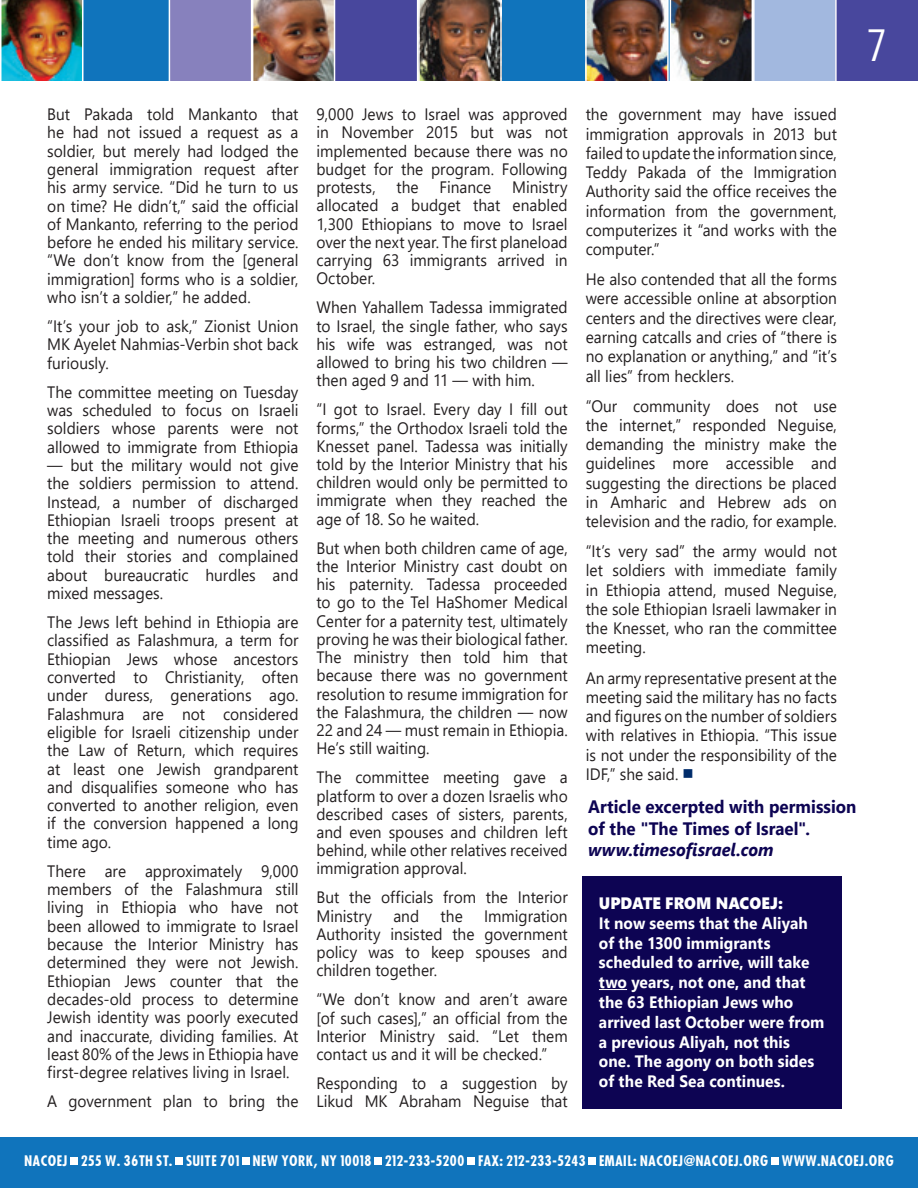
<style>
.page{position:relative;width:918px;height:1188px;background:#fff}
.page>*{position:absolute;margin:0;border:0;box-sizing:border-box;transform-origin:0 0}
.t1{font:45px "Segoe Condensed";color:#fff}
.t2{font:700 18px/21.6px "Segoe UI";color:#0d0453;scale:.94 1}
.t3{font:italic 700 18px "Segoe UI";color:#0d0453;scale:.94 1}
.t4{font:16.5px/18.3px "Segoe UI";color:#231f20;text-align:justify;scale:.94 1}
.t5{font:700 16.5px/19.8px "Segoe UI";letter-spacing:.005em;color:#fff;scale:.94 1}
.t6{font:16.5px "Segoe UI Black";color:#fff;scale:.94 1}
.t7{font:700 14.25px "Futura Cond";color:#fff}
.s1{color:#002c6b}
</style>
<div class="page">
<div style="left:83px;top:0;width:502px;height:81px;background:#1074bc"></div>
<img style="left:1px;top:0;width:81px;height:81px">
<div style="left:582px;top:876px;width:259px;height:232px;background:#0d0453"></div>
<svg style="left:599px;top:989px;width:28px;height:1px"></svg>
<img style="left:169px;top:0;width:333px;height:81px">
<div style="left:0;top:1134px;width:918px;height:54px;background:#1074bc"></div>
<div style="left:71px;top:1158px;width:7px;height:7px;background:#fff"></div>
<div style="left:176px;top:1158px;width:7px;height:7px;background:#fff"></div>
<div style="left:242px;top:1158px;width:8px;height:7px;background:#fff"></div>
<div style="left:375px;top:1158px;width:7px;height:7px;background:#fff"></div>
<div style="left:468px;top:1158px;width:7px;height:7px;background:#fff"></div>
<div style="left:589px;top:1158px;width:7px;height:7px;background:#fff"></div>
<div style="left:771px;top:1158px;width:8px;height:7px;background:#fff"></div>
<img style="left:585px;top:0;width:333px;height:81px">
<hr style="left:0;top:1134px;width:918px;height:3px;background:#fff">
<h1 class="t1" style="left:867px;top:17px;width:21px">7</h1>
<p class="t4" style="left:47px;top:105px;width:269px">But Pakada told Mankanto that he had not issued a request as a soldier, but merely had lodged the general immigration request after his army service. “Did he turn to us on time? He didn’t,” said the official of Mankanto, referring to the period before he ended his military service. “We don’t know from the [general immigration] forms who is a soldier, who isn’t a soldier,” he added.</p>
<p class="t4" style="left:47px;top:317px;width:269px">“It’s your job to ask,” Zionist Union MK Ayelet Nahmias-Verbin shot back furiously.</p>
<p class="t4" style="left:47px;top:382px;width:269px">The committee meeting on Tuesday was scheduled to focus on Israeli soldiers whose parents were not allowed to immigrate from Ethiopia</p>
<p class="t4" style="left:47px;top:456px;width:269px">— but the military would not give the soldiers permission to attend.<br>Instead, a number of discharged Ethiopian Israeli troops present at the meeting and numerous others told their stories and complained about bureaucratic hurdles and mixed messages.</p>
<p class="t4" style="left:47px;top:613px;width:269px">The Jews left behind in Ethiopia are classified as Falashmura, a term for Ethiopian Jews whose ancestors converted to Christianity, often under duress, generations ago.<br>Falashmura are not considered eligible for Israeli citizenship under the Law of Return, which requires at least one Jewish grandparent and disqualifies someone who has converted to another religion, even if the conversion happened a long time ago.</p>
<p class="t4" style="left:47px;top:861px;width:269px">There are approximately 9,000 members of the Falashmura still living in Ethiopia who have not been allowed to immigrate to Israel because the Interior Ministry has determined they were not Jewish.<br>Ethiopian Jews counter that the decades-old process to determine Jewish identity was poorly executed and inaccurate, dividing families. At least 80% of the Jews in Ethiopia have first-degree relatives living in Israel.</p>
<p class="t4" style="left:47px;top:1092px;width:269px">A government plan to bring the</p>
<p class="t4" style="left:317px;top:105px;width:269px">9,000 Jews to Israel was approved in November 2015 but was not implemented because there was no budget for the program. Following protests,</p>
<p class="t4" style="left:397px;top:178px;width:25px">the</p>
<p class="t4" style="left:440px;top:178px;width:57px">Finance</p>
<p class="t4" style="left:317px;top:178px;width:269px;text-indent:196px">Ministry allocated a budget that enabled 1,300 Ethiopians to move to Israel over the next year. The first planeload carrying 63 immigrants arrived in October.</p>
<p class="t4" style="left:317px;top:298px;width:269px">When Yahallem Tadessa immigrated to Israel, the single father, who says his wife was estranged, was not allowed to bring his two children — then aged 9 and 11 — with him.</p>
<p class="t4" style="left:317px;top:400px;width:269px">“I got to Israel. Every day I fill out forms,” the Orthodox Israeli told the Knesset panel. Tadessa was initially told by the Interior Ministry that his children would only be permitted to immigrate when they reached the age of 18. So he waited.</p>
<p class="t4" style="left:317px;top:538px;width:269px">But when both children came of age, the Interior Ministry cast doubt on his paternity. Tadessa proceeded to go to the Tel HaShomer Medical Center for a paternity test, ultimately proving he was their biological father.<br>The ministry then told him that because there was no government resolution to resume immigration for the Falashmura, the children — now 22 and 24 — must remain in Ethiopia.<br>He’s still waiting.</p>
<p class="t4" style="left:317px;top:768px;width:269px">The committee meeting gave a platform to over a dozen Israelis who described cases of sisters, parents, and even spouses and children left behind, while other relatives received immigration approval.</p>
<p class="t4" style="left:317px;top:888px;width:269px">But the officials from the Interior<br>Ministry</p>
<p class="t4" style="left:393px;top:906px;width:29px">and</p>
<p class="t4" style="left:441px;top:906px;width:25px">the</p>
<p class="t4" style="left:317px;top:906px;width:269px;text-indent:168px">Immigration Authority insisted the government policy was to keep spouses and children together.</p>
<p class="t4" style="left:317px;top:990px;width:269px">“We don’t know and aren’t aware [of such cases],” an official from the Interior Ministry said. “Let them contact us and it will be checked.”</p>
<p class="t4" style="left:317px;top:1074px;width:269px">Responding to a suggestion by<br>Likud MK Abraham Neguise that</p>
<p class="t4" style="left:586px;top:105px;width:269px;line-height:19.2px">the government may have issued immigration approvals in 2013 but failed to update the information since, Teddy Pakada of the Immigration Authority said the office receives the information from the government, computerizes it “and works with the computer.”</p>
<p class="t4" style="left:586px;top:269px;width:269px;line-height:19.2px">He also contended that all the forms were accessible online at absorption centers and the directives were clear, earning catcalls and cries of “there is no explanation or anything,” and “it’s all lies” from hecklers.</p>
<p class="t4" style="left:586px;top:396px;width:269px;line-height:19.2px">“Our community does not use the internet,” responded Neguise, demanding the ministry make the guidelines more accessible and suggesting the directions be placed in Amharic and Hebrew ads on television and the radio, for example.</p>
<p class="t4" style="left:586px;top:541px;width:269px;line-height:19.2px">“It’s very sad” the army would not let soldiers with immediate family in Ethiopia attend, mused Neguise, the sole Ethiopian Israeli lawmaker in the Knesset, who ran the committee meeting.</p>
<p class="t4" style="left:586px;top:668px;width:269px;line-height:19.2px">An army representative present at the meeting said the military has no facts and figures on the number of soldiers with relatives in Ethiopia. “This issue is not under the responsibility of the IDF,” she said. <span class="s1">■</span></p>
<p class="t2" style="left:588px;top:796px;width:287px">Article excerpted with permission of the "The Times of Israel".</p>
<p class="t3" style="left:588px;top:835px;width:199px">www.timesofisrael.com</p>
<p class="t6" style="left:599px;top:891px;width:197px">UPDATE FROM NACOEJ:</p>
<p class="t5" style="left:599px;top:913px;width:241px">It now seems that the Aliyah of the 1300 immigrants scheduled to arrive, will take two years, not one, and that the 63 Ethiopian Jews who arrived last October were from a previous Aliyah, not this one. The agony on both sides of the Red Sea continues.</p>
<p class="t7" style="left:24px;top:1152px;width:871px">NACOEJ 255 W. 36TH ST. SUITE 701 NEW YORK, NY 10018 212-233-5200 FAX: 212-233-5243 EMAIL: NACOEJ@NACOEJ.ORG WWW.NACOEJ.ORG</p>
</div>
